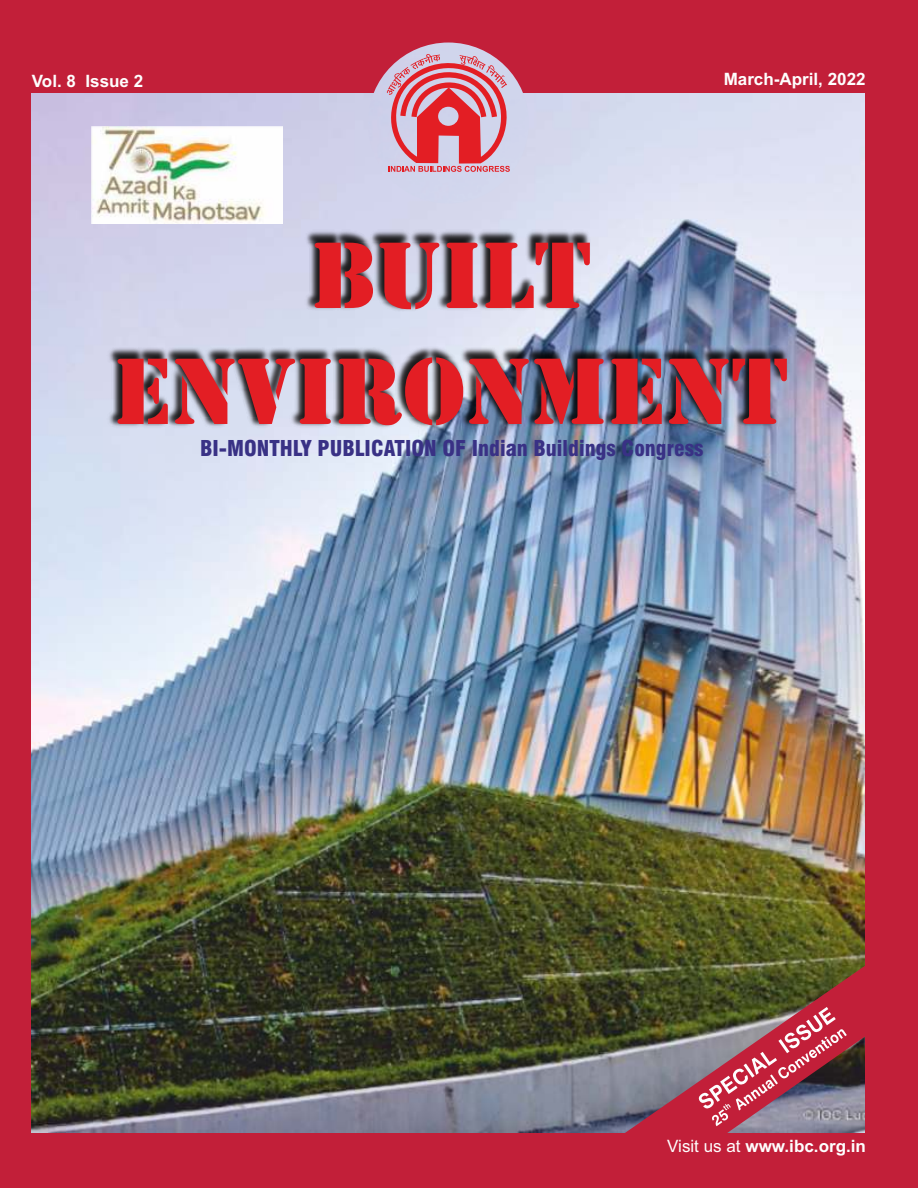
<style>
.page{position:relative;width:918px;height:1188px;background:#c21f39}
.page>*{position:absolute;margin:0;border:0;box-sizing:border-box;transform-origin:0 0}
.t1{font:97.95px/115.9px "Stencil";color:#e31e24;text-align:center}
.t2{font:900 condensed 21.3px "Swiss 721 BT";color:#393185}
.t3{font:700 17.1px "Arial";color:#fefefe}
.s1{font-weight:400}
</style>
<div class="page">
<img style="left:32px;top:94px;width:833px;height:1039px">
<svg style="left:612px;top:951px;width:253px;height:182px;background:#695746"></svg>
<svg style="left:699px;top:1007px;width:148px;height:119px"></svg>
<img style="left:91px;top:126px;width:192px;height:98px">
<img style="left:105px;top:328px;width:688px;height:105px">
<img style="left:104px;top:227px;width:688px;height:105px">
<div style="left:368px;top:43px;width:161px;height:160px;background:#d1d5ec;border-radius:50%"></div>
<svg style="left:385px;top:51px;width:134px;height:121px;background:#d68394"></svg>
<p class="t3" style="left:32px;top:75px;width:113px">Vol. 8 Issue 2</p>
<p class="t3" style="left:724px;top:73px;width:144px">March-April, 2022</p>
<h1 class="t1" style="left:114px;top:216px;width:677px">BUILT<br>ENVIRONMENT</h1>
<p class="t2" style="left:200px;top:439px;width:505px">BI-MONTHLY PUBLICATION OF Indian Buildings Congress</p>
<p class="t3" style="left:667px;top:1139px;width:200px"><span class="s1">Visit us at</span> www.ibc.org.in</p>
</div>
